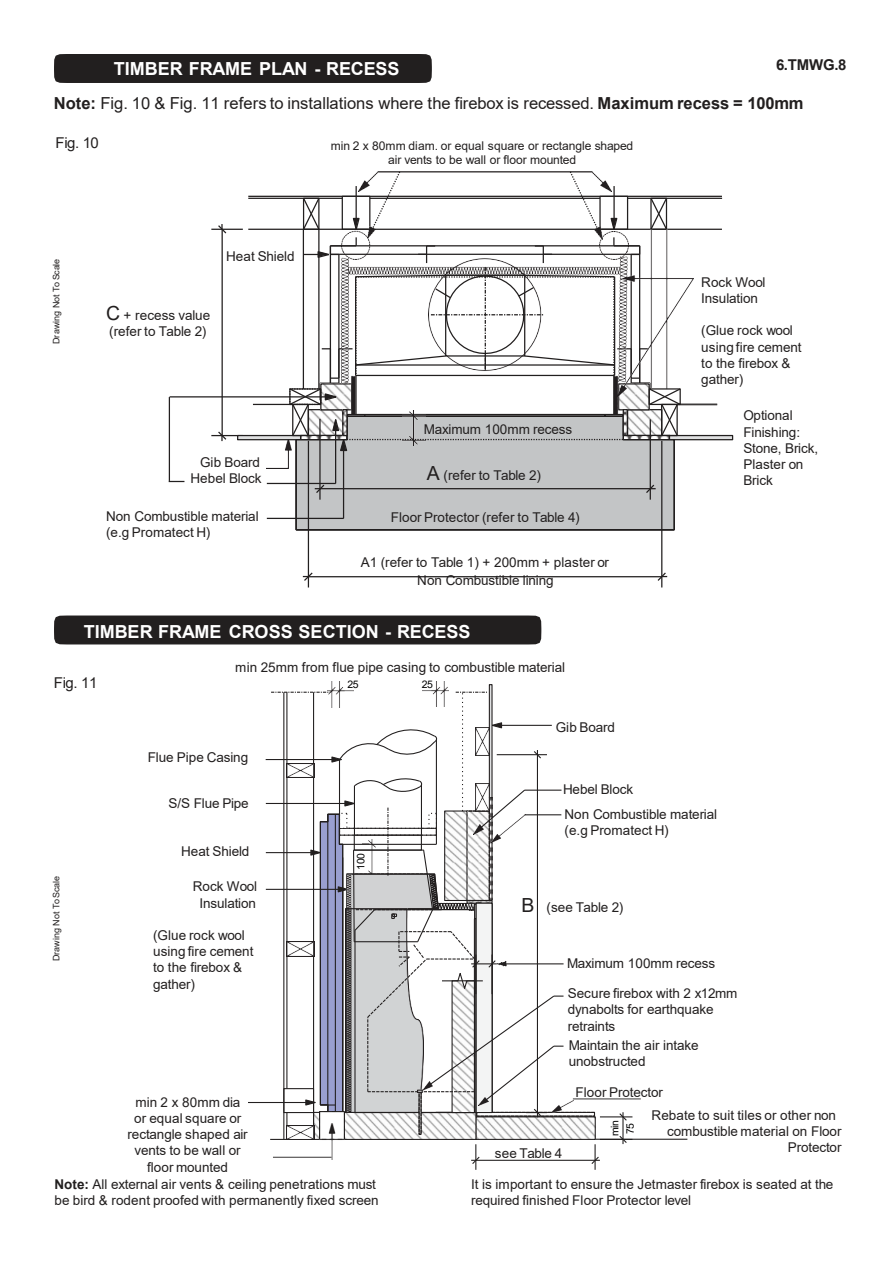
<style>
.page{position:relative;width:893px;height:1264px;background:#fff}
.page>*{position:absolute;margin:0;border:0;box-sizing:border-box;transform-origin:0 0}
.t1{font:700 18px "Arial";color:#fff}
.t2{font:16.5px "Arial";color:#221f1f}
.t3{font:15px "Arial";letter-spacing:-.025em;color:#221f1f}
.t4{font:700 15px "Arial";color:#221f1f}
.t5{font:13.5px/16.2px "Arial";letter-spacing:-.005em;color:#221f1f}
.t6{font:12px/14.4px "Arial";letter-spacing:-.005em;color:#221f1f;text-align:center}
.t7{font:10.5px "Arial";letter-spacing:-.04em;color:#000}
.t8{font:9px "Arial";color:#221f1f}
.s1{font-weight:700}
.s2{font-size:19.5px}
</style>
<div class="page">
<hr style="left:211px;top:435px;width:32px;height:1px;background:#221f1f">
<hr style="left:211px;top:229px;width:32px;height:1px;background:#221f1f">
<svg style="left:217px;top:431px;width:11px;height:10px"></svg>
<svg style="left:217px;top:224px;width:11px;height:10px"></svg>
<hr style="left:221px;top:229px;width:2px;height:206px;background:#221f1f">
<div style="left:668px;top:435px;width:65px;height:5px;border:1px solid #221f1f"></div>
<hr style="left:308px;top:441px;width:1px;height:146px;background:#221f1f">
<hr style="left:661px;top:441px;width:1px;height:146px;background:#221f1f">
<svg style="left:303px;top:571px;width:11px;height:11px"></svg>
<svg style="left:656px;top:571px;width:11px;height:11px"></svg>
<hr style="left:308px;top:576px;width:353px;height:1px;background:#221f1f">
<svg style="left:169px;top:481px;width:15px;height:1px"></svg>
<hr style="left:169px;top:397px;width:1px;height:84px;background:#221f1f">
<hr style="left:169px;top:396px;width:156px;height:1px;background:#221f1f">
<svg style="left:237px;top:171px;width:495px;height:360px"></svg>
<hr style="left:320px;top:488px;width:330px;height:1px;background:#221f1f">
<img style="left:477px;top:1118px;width:116px;height:20px">
<div style="left:475px;top:1116px;width:120px;height:24px;border:1px solid #221f1f"></div>
<img style="left:315px;top:1126px;width:159px;height:12px">
<div style="left:313px;top:1112px;width:163px;height:28px;border:1px solid #221f1f"></div>
<div style="left:476px;top:1112px;width:119px;height:5px;border:1px dashed #221f1f"></div>
<hr style="left:266px;top:889px;width:73px;height:1px;background:#221f1f">
<hr style="left:266px;top:803px;width:79px;height:1px;background:#221f1f">
<hr style="left:266px;top:759px;width:66px;height:1px;background:#221f1f">
<div style="left:489px;top:684px;width:3px;height:114px;border:1px solid #221f1f"></div>
<img style="left:563px;top:1100px;width:10px;height:13px">
<svg style="left:471px;top:1144px;width:9px;height:26px"></svg>
<svg style="left:590px;top:1144px;width:10px;height:26px"></svg>
<hr style="left:476px;top:1160px;width:119px;height:1px;background:#221f1f">
<hr style="left:248px;top:1102px;width:58px;height:1px;background:#221f1f">
<img style="left:286px;top:1126px;width:28px;height:14px">
<hr style="left:283px;top:692px;width:1px;height:447px;background:#221f1f">
<svg style="left:270px;top:1139px;width:17px;height:1px"></svg>
<img style="left:319px;top:1126px;width:25px;height:33px">
<hr style="left:595px;top:1139px;width:92px;height:1px;background:#221f1f">
<hr style="left:600px;top:1116px;width:32px;height:1px;background:#221f1f">
<svg style="left:618px;top:1112px;width:10px;height:32px"></svg>
<hr style="left:266px;top:852px;width:45px;height:1px;background:#221f1f">
<img style="left:422px;top:681px;width:26px;height:11px">
<img style="left:327px;top:681px;width:26px;height:11px">
<div style="left:418px;top:1091px;width:3px;height:44px;border:1px solid #221f1f"></div>
<svg style="left:271px;top:692px;width:292px;height:434px"></svg>
<svg style="left:573px;top:1098px;width:67px;height:1px"></svg>
<svg style="left:273px;top:1157px;width:58px;height:1px"></svg>
<svg style="left:54px;top:615px;width:488px;height:30px;background:#2a2727"></svg>
<div style="left:54px;top:54px;width:378px;height:29px;background:#221f1f"></div>
<p class="t1" style="left:114px;top:55px;width:287px">TIMBER FRAME PLAN - RECESS</p>
<p class="t4" style="left:776px;top:55px;width:72px">6.TMWG.8</p>
<p class="t2" style="left:54px;top:92px;width:751px"><span class="s1">Note:</span> Fig. 10 &amp; Fig. 11 refers to installations where the firebox is recessed. <span class="s1">Maximum recess = 100mm</span></p>
<p class="t3" style="left:56px;top:132px;width:45px">Fig. 10</p>
<p class="t8" style="left:50px;top:344px;width:87px;rotate:-90deg">Drawing Not To Scale</p>
<p class="t5" style="left:226px;top:248px;width:70px">Heat Shield</p>
<p class="t5" style="left:106px;top:306px;width:105px;line-height:16.8px"><span class="s2">C</span> + recess value (refer to Table 2)</p>
<p class="t5" style="left:190px;top:454px;width:73px;text-align:right">Gib Board<br>Hebel Block</p>
<p class="t5" style="left:106px;top:508px;width:154px">Non Combustible material</p>
<p class="t5" style="left:106px;top:524px;width:106px">(e.g Promatect H)</p>
<p class="t6" style="left:330px;top:138px;width:304px">min 2 x 80mm diam. or equal square or rectangle shaped air vents to be wall or floor mounted</p>
<p class="t5" style="left:424px;top:421px;width:150px">Maximum 100mm recess</p>
<p class="t5" style="left:426px;top:467px;width:116px"><span class="s2">A</span> (refer to Table 2)</p>
<p class="t5" style="left:391px;top:509px;width:190px">Floor Protector (refer to Table 4)</p>
<p class="t5" style="left:360px;top:553px;width:250px;line-height:18px;text-align:center">A1 (refer to Table 1) + 200mm + plaster or<br>Non Combustible lining</p>
<p class="t1" style="left:84px;top:619px;width:388px">TIMBER FRAME CROSS SECTION - RECESS</p>
<p class="t3" style="left:54px;top:673px;width:45px">Fig. 11</p>
<p class="t5" style="left:235px;top:659px;width:331px">min 25mm from flue pipe casing to combustible material</p>
<p class="t7" style="left:347px;top:677px;width:13px">25</p>
<p class="t7" style="left:421px;top:677px;width:13px">25</p>
<p class="t5" style="left:556px;top:719px;width:61px">Gib Board</p>
<p class="t5" style="left:701px;top:274px;width:66px">Rock Wool<br>Insulation</p>
<p class="t5" style="left:701px;top:322px;width:102px">(Glue rock wool using fire cement to the firebox &amp; gather)</p>
<p class="t5" style="left:743px;top:407px;width:76px">Optional<br>Finishing:<br>Stone, Brick,<br>Plaster on<br>Brick</p>
<p class="t8" style="left:50px;top:961px;width:87px;rotate:-90deg">Drawing Not To Scale</p>
<p class="t5" style="left:148px;top:749px;width:102px">Flue Pipe Casing</p>
<p class="t5" style="left:168px;top:795px;width:82px">S/S Flue Pipe</p>
<p class="t5" style="left:181px;top:843px;width:70px">Heat Shield</p>
<p class="t5" style="left:193px;top:878px;width:66px;text-align:center">Rock Wool<br>Insulation</p>
<p class="t5" style="left:153px;top:927px;width:102px">(Glue rock wool using fire cement to the firebox &amp; gather)</p>
<p class="t5" style="left:128px;top:1094px;width:122px;text-align:center">min 2 x 80mm dia or equal square or rectangle shaped air vents to be wall or floor mounted</p>
<p class="t7" style="left:353px;top:870px;width:18px;rotate:-90deg">100</p>
<p class="t5" style="left:54px;top:1176px;width:326px"><span class="s1">Note:</span> All external air vents &amp; ceiling penetrations must be bird &amp; rodent proofed with permanently fixed screen</p>
<p class="t5" style="left:563px;top:781px;width:72px">Hebel Block</p>
<p class="t5" style="left:564px;top:806px;width:154px">Non Combustible material</p>
<p class="t5" style="left:564px;top:822px;width:106px">(e.g Promatect H)</p>
<p class="t5" style="left:521px;top:899px;width:103px"><span class="s2">B</span> (see Table 2)</p>
<p class="t5" style="left:567px;top:955px;width:150px">Maximum 100mm recess</p>
<p class="t5" style="left:567px;top:985px;width:171px">Secure firebox with 2 x12mm dynabolts for earthquake retraints</p>
<p class="t5" style="left:568px;top:1037px;width:131px">Maintain the air intake unobstructed</p>
<p class="t5" style="left:575px;top:1084px;width:89px">Floor Protector</p>
<p class="t5" style="left:651px;top:1107px;width:186px">Rebate to suit tiles or other non</p>
<p class="t5" style="left:667px;top:1123px;width:176px">combustible material on Floor</p>
<p class="t5" style="left:787px;top:1139px;width:55px">Protector</p>
<p class="t5" style="left:471px;top:1176px;width:364px">It is important to ensure the Jetmaster firebox is seated at the required finished Floor Protector level</p>
<p class="t7" style="left:607px;top:1136px;width:18px;rotate:-90deg">min</p>
<p class="t7" style="left:623px;top:1134px;width:13px;rotate:-90deg">75</p>
<p class="t5" style="left:495px;top:1145px;width:69px">see Table 4</p>
</div>
